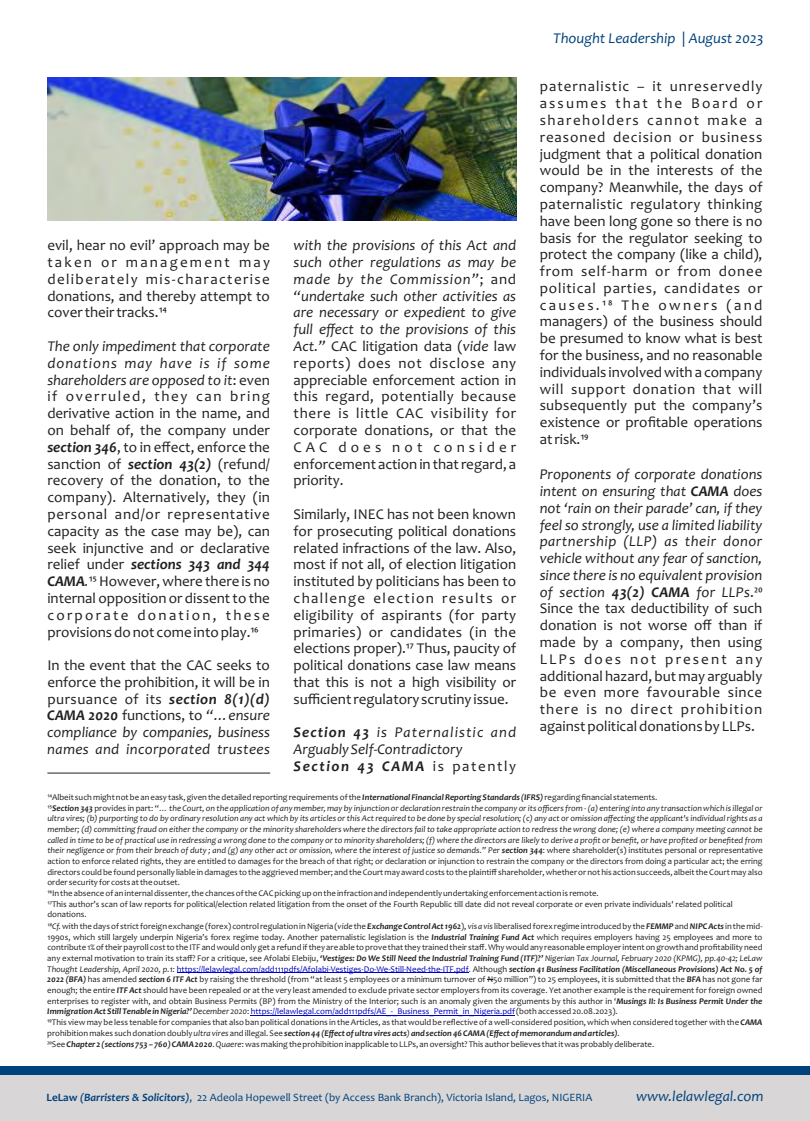
<style>
.page{position:relative;width:810px;height:1121px;background:#fff}
.page>*{position:absolute;margin:0;border:0;box-sizing:border-box;transform-origin:0 0}
.t1{font:15px/16.8px "Candara";color:#231f20;text-align:justify}
.t2{font:italic 15px/16.8px "Candara";color:#231f20}
.t3{font:italic 15px "Candara";color:#00427c}
.t4{font:11.25px "Candara";color:#00427c}
.t5{font:8.75px/10.6px "Candara";color:#231f20}
.s1{font-weight:700}
.s2{font-style:normal}
.s3{font-style:italic}
.s4{font-weight:700;font-style:italic}
.s5{color:#0000c4}
</style>
<div class="page">
<img style="left:47px;top:77px;width:469px;height:143px">
<hr style="left:177px;top:972px;width:292px;height:1px;background:#0000c4">
<hr style="left:251px;top:1015px;width:264px;height:1px;background:#0000c4">
<hr style="left:47px;top:772px;width:223px;height:1px;background:#231f20">
<div style="left:0;top:1074px;width:810px;height:46px;background:#d8d6d7"></div>
<div style="left:0;top:1065px;width:810px;height:9px;background:#00427c"></div>
<h1 class="t3" style="left:553px;top:32px;width:212px">Thought Leadership | August 2023</h1>
<p class="t1" style="left:540px;top:80px;width:224px">paternalistic – it unreservedly assumes that the Board or shareholders cannot make a reasoned decision or business judgment that a political donation would be in the interests of the company? Meanwhile, the days of paternalistic regulatory thinking have been long gone so there is no basis for the regulator seeking to protect the company (like a child), from self-harm or from donee political parties, candidates or causes.¹⁸ The owners (and managers) of the business should be presumed to know what is best for the business, and no reasonable individuals involved with a company will support donation that will subsequently put the company’s existence or profitable operations at risk.¹⁹</p>
<p class="t2" style="left:540px;top:467px;width:224px;text-align:justify">Proponents of corporate donations intent on ensuring that <span class="s1">CAMA</span> does not ‘rain on their parade’ can, if they feel so strongly, use a limited liability partnership (LLP) as their donor vehicle without any fear of sanction, since there is no equivalent provision of section <span class="s1">43(2) CAMA</span> for LLPs<span class="s2">.²⁰<br>Since the tax deductibility of such donation is not worse off than if made by a company, then using LLPs does not present any additional hazard, but may arguably be even more favourable since there is no direct prohibition against political donations by LLPs.</span></p>
<h1 class="t1" style="left:47px;top:238px;width:224px">evil, hear no evil’ approach may be taken or management may deliberately mis-characterise donations, and thereby attempt to cover their tracks.¹⁴</h1>
<p class="t1" style="left:47px;top:339px;width:224px"><span class="s3">The only impediment that corporate donations may have is if some shareholders are opposed to it</span>: even if overruled, they can bring derivative action in the name, and on behalf of, the company under <span class="s4">section 346</span>, to in effect, enforce the sanction of <span class="s4">section 43(2)</span> (refund/ recovery of the donation, to the company). Alternatively, they (in personal and/or representative capacity as the case may be), can seek injunctive and or declarative relief under <span class="s4">sections 343 and 344<br>CAMA</span><span class="s3">.</span>¹⁵ However, where there is no internal opposition or dissent to the corporate donation, these provisions do not come into play.¹⁶</p>
<h1 class="t1" style="left:47px;top:658px;width:224px">In the event that the CAC seeks to enforce the prohibition, it will be in pursuance of its <span class="s4">section 8(1)(d)<br>CAMA 2020</span> functions, to <span class="s3">“…ensure compliance by companies, business names and incorporated trustees</span></h1>
<p class="t5" style="left:47px;top:792px;width:717px">¹⁴Albeit such might not be an easy task, given the detailed reporting requirements of the <span class="s4">International Financial Reporting Standards (IFRS)</span> regarding financial statements.<br>¹⁵<span class="s4">Section 343</span> provides in part: “<span class="s3">… the Court, on the application of any member, may by injunction or declaration restrain the company or its officers from - (a) entering into any transaction which is illegal or ultra vires; (b) purporting to do by ordinary resolution any act which by its articles or this Act required to be done by special resolution; (c) any act or omission affecting the applicant's individual rights as a member; (d) committing fraud on either the company or the minority shareholders where the directors fail to take appropriate action to redress the wrong done; (e) where a company meeting cannot be called in time to be of practical use in redressing a wrong done to the company or to minority shareholders; (f) where the directors are likely to derive a profit or benefit, or have profited or benefited from their negligence or from their breach of duty ; and (g) any other act or omission, where the interest of justice so demands.” Per</span> <span class="s4">section 344</span>: where shareholder(s) institutes personal or representative action to enforce related rights, they are entitled to damages for the breach of that right; or declaration or injunction to restrain the company or the directors from doing a particular act; the erring directors could be found personally liable in damages to the aggrieved member; and the Court may award costs to the plaintiff shareholder, whether or not his action succeeds, albeit the Court may also order security for costs at the outset.<br>¹⁶In the absence of an internal dissenter, the chances of the CAC picking up on the infraction and independently undertaking enforcement action is remote.<br>¹⁷This author’s scan of law reports for political/election related litigation from the onset of the Fourth Republic till date did not reveal corporate or even private individuals' related political donations.</p>
<p class="t5" style="left:47px;top:921px;width:717px"><span class="s3">¹⁸Cf.</span> with the days of strict foreign exchange (forex) control regulation in Nigeria (<span class="s3">vide</span> the <span class="s4">Exchange Control Act 1962</span>), <span class="s3">vis a vis</span> liberalised forex regime introduced by the <span class="s4">FEMMP</span> and <span class="s4">NIPC Acts</span> in the mid-1990s, which still largely underpin Nigeria’s forex regime today. Another paternalistic legislation is the <span class="s4">Industrial Training Fund Act</span> which requires employers having 25 employees and more to contribute 1% of their payroll cost to the ITF and would only get a refund if they are able to prove that they trained their staff. Why would any reasonable employer intent on growth and profitability need any external motivation to train its staff? For a critique, see Afolabi Elebiju, <span class="s4">‘Vestiges: Do We Still Need the Industrial Training Fund (ITF)?’</span> <span class="s3">Nigerian Tax Journal, February 2020 (KPMG), pp.40-42; LeLaw Thought Leadership, April 2020, p.1:</span> <span class="s5">https://lelawlegal.com/add111pdfs/Afolabi-Vestiges-Do-We-Still-Need-the-ITF.pdf</span><span class="s3">.</span> Although <span class="s4">section 41 Business Facilitation (Miscellaneous Provisions) Act No. 5 of 2022 (BFA)</span> has amended <span class="s4">section 6 ITF Act</span> by raising the threshold (from “at least 5 employees or a minimum turnover of N50 million”) to 25 employees, it is submitted that the <span class="s4">BFA</span> has not gone far enough; the entire <span class="s4">ITF Act</span> should have been repealed or at the very least amended to exclude private sector employers from its coverage. Yet another example is the requirement for foreign owned enterprises to register with, and obtain Business Permits (BP) from the Ministry of the Interior; such is an anomaly given the arguments by this author in ‘<span class="s4">Musings II: Is Business Permit Under the Immigration Act Still Tenable in Nigeria?’</span> <span class="s3">December 2020</span>: <span class="s5">https://lelawlegal.com/add111pdfs/AE_-_Business_Permit_in_Nigeria.pdf</span> (both accessed 20.08.2023).<br>¹⁹This view may be less tenable for companies that also ban political donations in the Articles, as that would be reflective of a well-considered position, which when considered together with the <span class="s4">CAMA </span>prohibition makes such donation doubly <span class="s3">ultra vires</span> and illegal. See <span class="s4">section 44 (Effect of ultra vires acts</span><span class="s3">)</span> <span class="s4">and section 46 CAMA (Effect of memorandum and articles)</span>.<br>²⁰See <span class="s4">Chapter 2 (sections 753 – 760) CAMA 2020</span>. <span class="s3">Quaere</span>: was making the prohibition inapplicable to LLPs, an oversight? This author believes that it was probably deliberate.</p>
<p class="t1" style="left:294px;top:238px;width:224px"><span class="s3">with the provisions of this Act and such other regulations as may be made by the Commission”</span>; and <span class="s3">“undertake such other activities as are necessary or expedient to give full effect to the provisions of this Act.”</span> CAC litigation data (<span class="s3">vide</span> law reports) does not disclose any appreciable enforcement action in this regard, potentially because there is little CAC visibility for corporate donations, or that the CAC does not consider enforcement action in that regard, a priority.</p>
<p class="t1" style="left:294px;top:507px;width:224px">Similarly, INEC has not been known for prosecuting political donations related infractions of the law. Also, most if not all, of election litigation instituted by politicians has been to challenge election results or eligibility of aspirants (for party primaries) or candidates (in the elections proper).¹⁷ Thus, paucity of political donations case law means that this is not a high visibility or sufficient regulatory scrutiny issue.</p>
<h1 class="t2" style="left:294px;top:725px;width:224px"><span class="s1">Section 43</span> is Paternalistic and<br>Arguably Self-Contradictory<br><span class="s1">Section 43 CAMA</span> <span class="s2">is patently</span></h1>
<p class="t4" style="left:47px;top:1092px;width:547px"><span class="s1">LeLaw</span> <span class="s4">(Barristers &amp; Solicitors)</span>, 22 Adeola Hopewell Street (by Access Bank Branch), Victoria Island, Lagos, NIGERIA</p>
<h1 class="t3" style="left:636px;top:1090px;width:129px">www.lelawlegal.com</h1>
</div>
